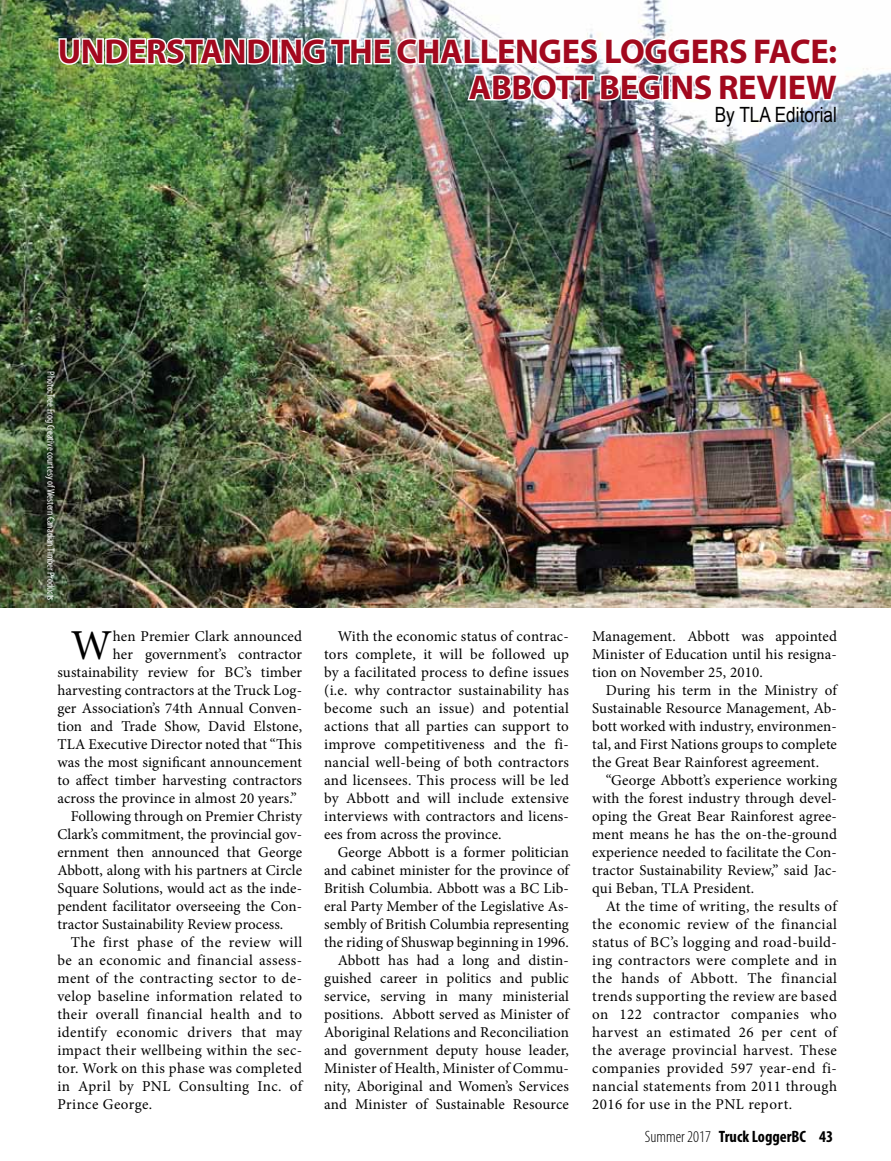
<style>
.page{position:relative;width:891px;height:1161px;background:#fff}
.page>*{position:absolute;margin:0;border:0;box-sizing:border-box;transform-origin:0 0}
.t1{font:42.75px "Minion Pro";color:#000}
.t2{font:700 34.5px/36px "Myriad Pro";letter-spacing:-.01em;color:#a2091e;text-align:right}
.t3{font:21px "Arial Narrow";color:#000}
.t4{font:700 condensed 16.5px "Myriad Pro";color:#000}
.t5{font:15px/18px "Minion Pro";letter-spacing:.01em;color:#000;text-align:justify}
.t6{font:15px "Minion Pro";letter-spacing:.03em;color:#000}
.t7{font:condensed 10.5px "Myriad Pro";color:#fff}
.s1{font-weight:300}
</style>
<div class="page">
<img style="left:0;top:0;width:891px;height:608px">
<img style="left:57px;top:19px;width:215px;height:53px">
<div style="left:271px;top:38px;width:8px;height:26px;border:3px solid #fff"></div>
<img style="left:279px;top:19px;width:561px;height:120px">
<h2 class="t2" style="left:58px;top:32px;width:781px">UN DERSTANDING THE CHALLENGES LOGGERS FACE:<br>ABBOTT BEGINS REVIEW</h2>
<h3 class="t3" style="left:715px;top:99px;width:124px">By TLA Editorial</h3>
<p class="t7" style="left:57px;top:371px;width:230px;rotate:90deg">Photo: Tree Frog Creative courtesy of Western Canadian Timber Products</p>
<h1 class="t1" style="left:71px;top:617px;width:43px">W</h1>
<p class="t5" style="left:113px;top:627px;width:191px">hen Premier Clark announced</p>
<p class="t5" style="left:113px;top:645px;width:191px">her government’s contractor</p>
<p class="t5" style="left:57px;top:663px;width:246px">sustainability review for BC’s timber</p>
<p class="t5" style="left:57px;top:681px;width:246px">harvesting contractors at the Truck Log-</p>
<p class="t5" style="left:57px;top:699px;width:246px">ger Association’s 74th Annual Conven-</p>
<p class="t5" style="left:57px;top:717px;width:246px">tion and Trade Show, David Elstone,</p>
<p class="t5" style="left:57px;top:735px;width:246px">TLA Executive Director noted that “This</p>
<p class="t5" style="left:57px;top:753px;width:246px">was the most significant announcement</p>
<p class="t5" style="left:57px;top:771px;width:246px">to affect timber harvesting contractors</p>
<p class="t5" style="left:57px;top:789px;width:241px">across the province in almost 20 years.”</p>
<p class="t5" style="left:71px;top:807px;width:233px">Following through on Premier Christy</p>
<p class="t5" style="left:57px;top:825px;width:246px">Clark’s commitment, the provincial gov-</p>
<p class="t5" style="left:57px;top:843px;width:246px">ernment then announced that George</p>
<p class="t5" style="left:57px;top:861px;width:246px">Abbott, along with his partners at Circle</p>
<p class="t5" style="left:57px;top:879px;width:246px">Square Solutions, would act as the inde-</p>
<p class="t5" style="left:57px;top:897px;width:246px">pendent facilitator overseeing the Con-</p>
<p class="t5" style="left:57px;top:915px;width:227px">tractor Sustainability Review process.</p>
<p class="t6" style="left:71px;top:932px;width:233px">The first phase of the review will</p>
<p class="t6" style="left:57px;top:950px;width:246px">be an economic and financial assess-</p>
<p class="t6" style="left:57px;top:968px;width:246px">ment of the contracting sector to de-</p>
<p class="t5" style="left:57px;top:987px;width:246px">velop baseline information related to</p>
<p class="t6" style="left:57px;top:1004px;width:246px">their overall financial health and to</p>
<p class="t6" style="left:57px;top:1022px;width:246px">identify economic drivers that may</p>
<p class="t6" style="left:57px;top:1040px;width:246px">impact their wellbeing within the sec-</p>
<p class="t5" style="left:57px;top:1059px;width:246px">tor. Work on this phase was completed</p>
<p class="t5" style="left:57px;top:1077px;width:246px">in April by PNL Consulting Inc. of</p>
<p class="t6" style="left:57px;top:1094px;width:96px">Prince George.</p>
<p class="t5" style="left:324px;top:627px;width:246px;text-indent:14px">With the economic status of contrac&shy;tors complete, it will be followed up by a facilitated process to define issues (i.e. why contractor sustainability has become such an issue) and potential actions that all parties can support to improve competitiveness and the fi&shy;nancial well-being of both contractors and licensees. This process will be led by Abbott and will include extensive interviews with contractors and licens&shy;ees from across the province.</p>
<p class="t5" style="left:324px;top:843px;width:246px;text-align:right">George Abbott is a former politician and cabinet minister for the province of British Columbia. Abbott was a BC Lib&shy;eral Party Member of the Legislative As&shy;sembly of British Columbia representing the riding of Shuswap beginning in 1996.<br>Abbott has had a long and distin&shy;guished career in politics and public service, serving in many ministerial positions. Abbott served as Minister of Aboriginal Relations and Reconciliation and government deputy house leader, Minister of Health, Minister of Commu&shy;nity, Aboriginal and Women’s Services and Minister of Sustainable Resource</p>
<p class="t5" style="left:592px;top:627px;width:246px">Management. Abbott was appointed Minister of Education until his resigna&shy;tion on November 25, 2010.</p>
<p class="t5" style="left:592px;top:681px;width:246px;text-indent:14px">During his term in the Ministry of Sustainable Resource Management, Ab&shy;bott worked with industry, environmen&shy;tal, and First Nations groups to complete the Great Bear Rainforest agreement.</p>
<p class="t5" style="left:592px;top:771px;width:246px;text-indent:14px">“George Abbott’s experience working with the forest industry through devel&shy;oping the Great Bear Rainforest agree&shy;ment means he has the on-the-ground experience needed to facilitate the Con&shy;tractor Sustainability Review,” said Jac&shy;qui Beban, TLA President.</p>
<p class="t5" style="left:592px;top:897px;width:246px;text-indent:14px">At the time of writing, the results of the economic review of the financial status of BC’s logging and road-build&shy;ing contractors were complete and in the hands of Abbott. The financial trends supporting the review are based on 122 contractor companies who harvest an estimated 26 per cent of the average provincial harvest. These companies provided 597 year-end fi&shy;nancial statements from 2011 through 2016 for use in the PNL report.</p>
<p class="t4" style="left:645px;top:1126px;width:190px"><span class="s1">Summer 2017</span> Truck LoggerBC 43</p>
</div>
